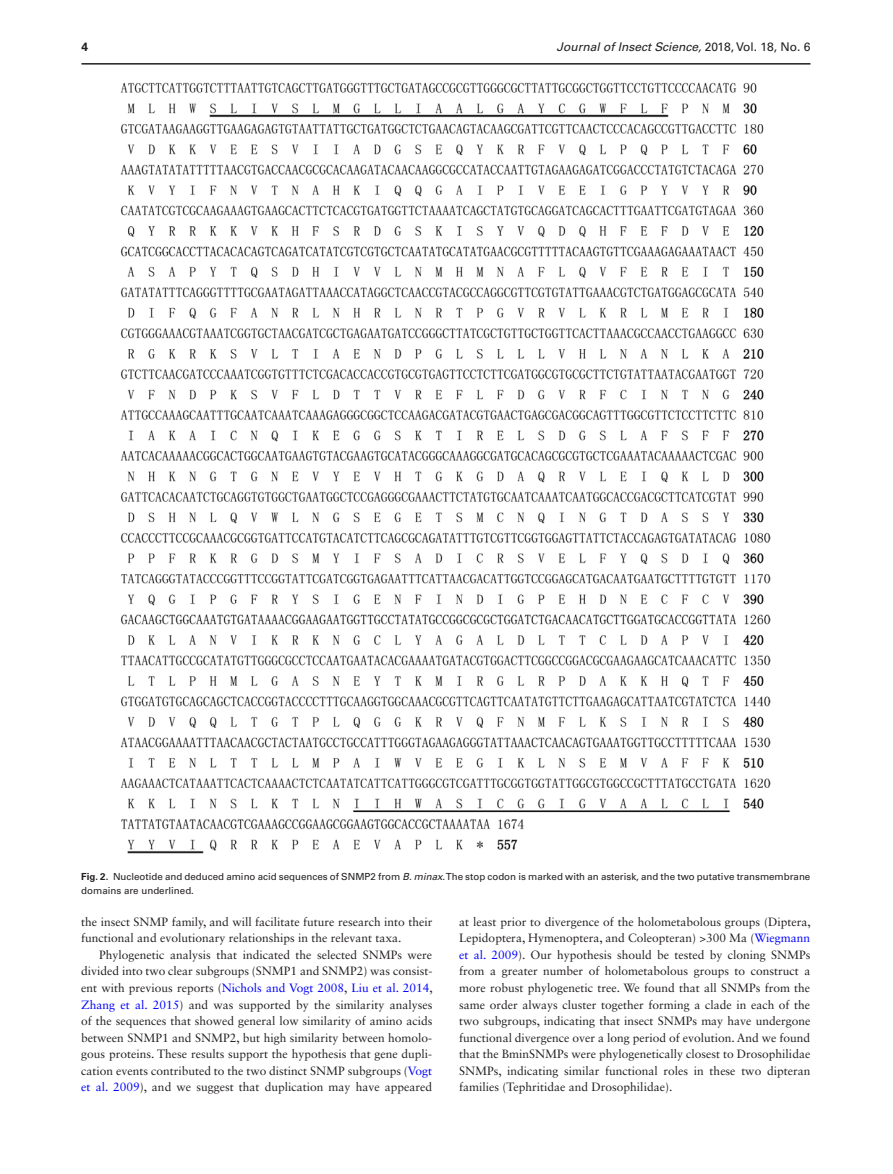
<style>
.page{position:relative;width:893px;height:1174px;background:#fff}
.page>*{position:absolute;margin:0;border:0;box-sizing:border-box;transform-origin:0 0}
.t1{font:12px/16.5px "Sabon LT Std";color:#231f20;text-align:justify}
.t2{font:italic 12px "Univers LT Std";color:#231f20}
.t3{font:700 12px "Univers LT Std";color:#231f20}
.t4{font:9.75px/14.2px "Univers LT Std";color:#231f20}
.s1{font-style:normal}
.s2{font-weight:700}
.s3{font-style:italic}
.s4{color:#00f}
</style>
<div class="page">
<img style="left:121px;top:82px;width:650px;height:771px">
<hr style="left:81px;top:63px;width:729px;height:2px;background:#231f20">
<p class="t3" style="left:81px;top:40px;width:8px">4</p>
<p class="t2" style="left:557px;top:40px;width:255px">Journal of Insect Science, <span class="s1">2018, Vol. 18, No. 6</span></p>
<p class="t4" style="left:81px;top:869px;width:731px"><span class="s2">Fig. 2.</span> Nucleotide and deduced amino acid sequences of SNMP2 from <span class="s3">B. minax</span>. The stop codon is marked with an asterisk, and the two putative transmembrane domains are underlined.</p>
<p class="t1" style="left:81px;top:913px;width:353px">the insect SNMP family, and will facilitate future research into their functional and evolutionary relationships in the relevant taxa.</p>
<p class="t1" style="left:81px;top:946px;width:353px;text-indent:18px">Phylogenetic analysis that indicated the selected SNMPs were divided into two clear subgroups (SNMP1 and SNMP2) was consist&shy;ent with previous reports (<span class="s4">Nichols and Vogt 2008</span>, <span class="s4">Liu et al. 2014</span>, <span class="s4">Zhang et al. 2015</span>) and was supported by the similarity analyses of the sequences that showed general low similarity of amino acids between SNMP1 and SNMP2, but high similarity between homolo&shy;gous proteins. These results support the hypothesis that gene dupli&shy;cation events contributed to the two distinct SNMP subgroups (<span class="s4">Vogt et al. 2009</span>), and we suggest that duplication may have appeared</p>
<p class="t1" style="left:459px;top:913px;width:353px">at least prior to divergence of the holometabolous groups (Diptera, Lepidoptera, Hymenoptera, and Coleopteran) &gt;300 Ma (<span class="s4">Wiegmann et al. 2009</span>). Our hypothesis should be tested by cloning SNMPs from a greater number of holometabolous groups to construct a more robust phylogenetic tree. We found that all SNMPs from the same order always cluster together forming a clade in each of the two subgroups, indicating that insect SNMPs may have undergone functional divergence over a long period of evolution. And we found that the BminSNMPs were phylogenetically closest to Drosophilidae SNMPs, indicating similar functional roles in these two dipteran families (Tephritidae and Drosophilidae).</p>
</div>
